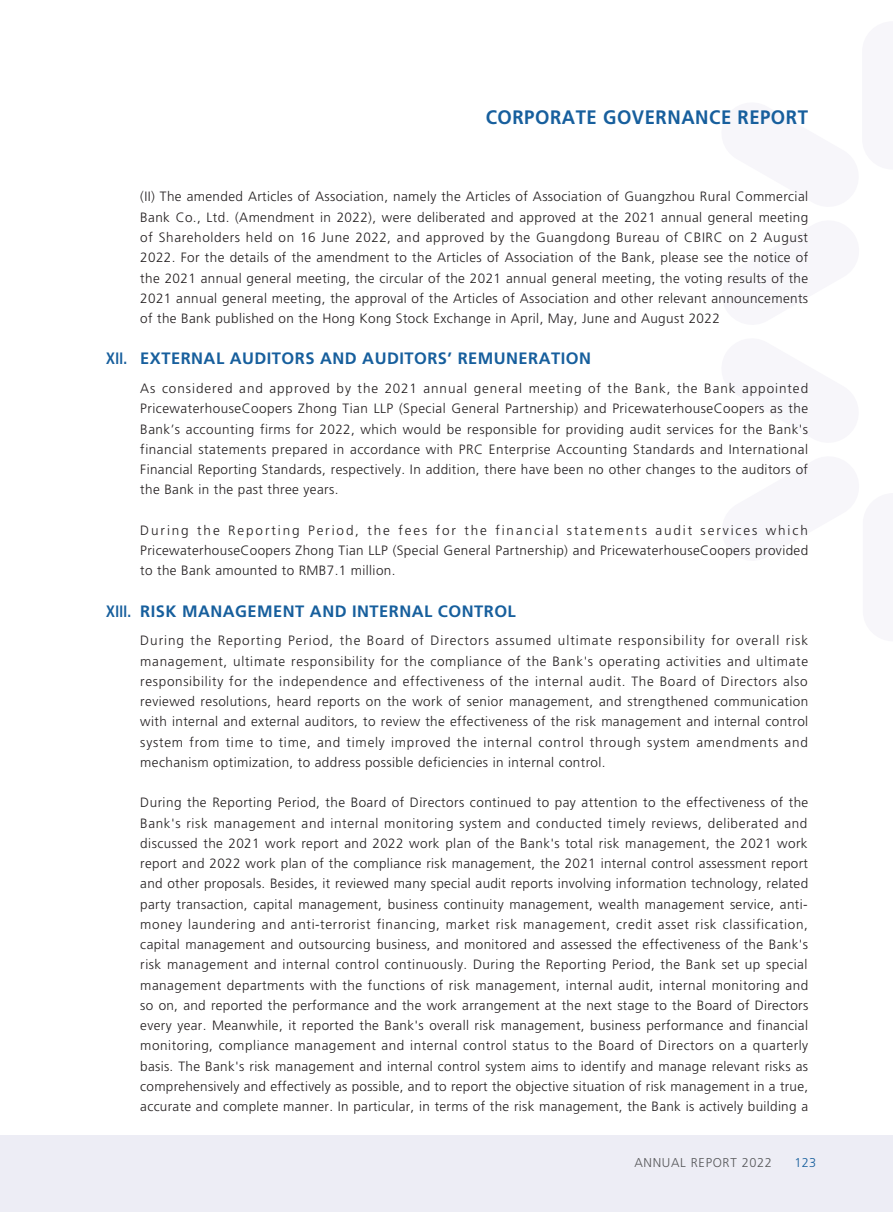
<style>
.page{position:relative;width:893px;height:1212px;background:#fff}
.page>*{position:absolute;margin:0;border:0;box-sizing:border-box;transform-origin:0 0}
.t1{font:700 19.5px "Frutiger LT Std";letter-spacing:.03em;color:#175f9d;scale:.95 1}
.t2{font:700 16.5px "Frutiger LT Std";letter-spacing:.03em;color:#175f9d;scale:.8 1}
.t3{font:300 13.5px/20.2px "Frutiger LT Std";letter-spacing:.03em;color:#231f20;text-align:justify}
.t4{font:300 12.75px "Frutiger LT Std";letter-spacing:.055em;color:#57585a}
.t5{font:300 12.75px "Frutiger LT Std";color:#175f9d}
</style>
<div class="page">
<div style="left:0;top:1135px;width:893px;height:77px;background:#ededf5"></div>
<h1 class="t1" style="left:486px;top:105px;width:341px">CORPORATE GOVERNANCE REPORT</h1>
<p class="t3" style="left:140px;top:187px;width:669px">(II) The amended Articles of Association, namely the Articles of Association of Guangzhou Rural Commercial Bank Co., Ltd. (Amendment in 2022), were deliberated and approved at the 2021 annual general meeting of Shareholders held on 16 June 2022, and approved by the Guangdong Bureau of CBIRC on 2 August 2022. For the details of the amendment to the Articles of Association of the Bank, please see the notice of the 2021 annual general meeting, the circular of the 2021 annual general meeting, the voting results of the 2021 annual general meeting, the approval of the Articles of Association and other relevant announcements of the Bank published on the Hong Kong Stock Exchange in April, May, June and August 2022</p>
<p class="t2" style="left:106px;top:349px;width:607px">XII. EXTERNAL AUDITORS AND AUDITORS’ REMUNERATION</p>
<p class="t3" style="left:140px;top:378px;width:669px">As considered and approved by the 2021 annual general meeting of the Bank, the Bank appointed PricewaterhouseCoopers Zhong Tian LLP (Special General Partnership) and PricewaterhouseCoopers as the Bank’s accounting firms for 2022, which would be responsible for providing audit services for the Bank's financial statements prepared in accordance with PRC Enterprise Accounting Standards and International Financial Reporting Standards, respectively. In addition, there have been no other changes to the auditors of the Bank in the past three years.</p>
<p class="t3" style="left:140px;top:520px;width:669px">During the Reporting Period, the fees for the financial statements audit services which PricewaterhouseCoopers Zhong Tian LLP (Special General Partnership) and PricewaterhouseCoopers provided to the Bank amounted to RMB7.1 million.</p>
<p class="t2" style="left:106px;top:601px;width:513px">XIII. RISK MANAGEMENT AND INTERNAL CONTROL</p>
<p class="t3" style="left:140px;top:631px;width:669px">During the Reporting Period, the Board of Directors assumed ultimate responsibility for overall risk management, ultimate responsibility for the compliance of the Bank's operating activities and ultimate responsibility for the independence and effectiveness of the internal audit. The Board of Directors also reviewed resolutions, heard reports on the work of senior management, and strengthened communication with internal and external auditors, to review the effectiveness of the risk management and internal control system from time to time, and timely improved the internal control through system amendments and mechanism optimization, to address possible deficiencies in internal control.</p>
<p class="t3" style="left:140px;top:793px;width:669px">During the Reporting Period, the Board of Directors continued to pay attention to the effectiveness of the Bank's risk management and internal monitoring system and conducted timely reviews, deliberated and discussed the 2021 work report and 2022 work plan of the Bank's total risk management, the 2021 work report and 2022 work plan of the compliance risk management, the 2021 internal control assessment report and other proposals. Besides, it reviewed many special audit reports involving information technology, related party transaction, capital management, business continuity management, wealth management service, anti&shy;money laundering and anti-terrorist financing, market risk management, credit asset risk classification, capital management and outsourcing business, and monitored and assessed the effectiveness of the Bank's risk management and internal control continuously. During the Reporting Period, the Bank set up special management departments with the functions of risk management, internal audit, internal monitoring and so on, and reported the performance and the work arrangement at the next stage to the Board of Directors every year. Meanwhile, it reported the Bank's overall risk management, business performance and financial monitoring, compliance management and internal control status to the Board of Directors on a quarterly basis. The Bank's risk management and internal control system aims to identify and manage relevant risks as comprehensively and effectively as possible, and to report the objective situation of risk management in a true, accurate and complete manner. In particular, in terms of the risk management, the Bank is actively building a</p>
<p class="t4" style="left:634px;top:1156px;width:139px">ANNUAL REPORT 2022</p>
<p class="t5" style="left:794px;top:1156px;width:23px">123</p>
</div>
